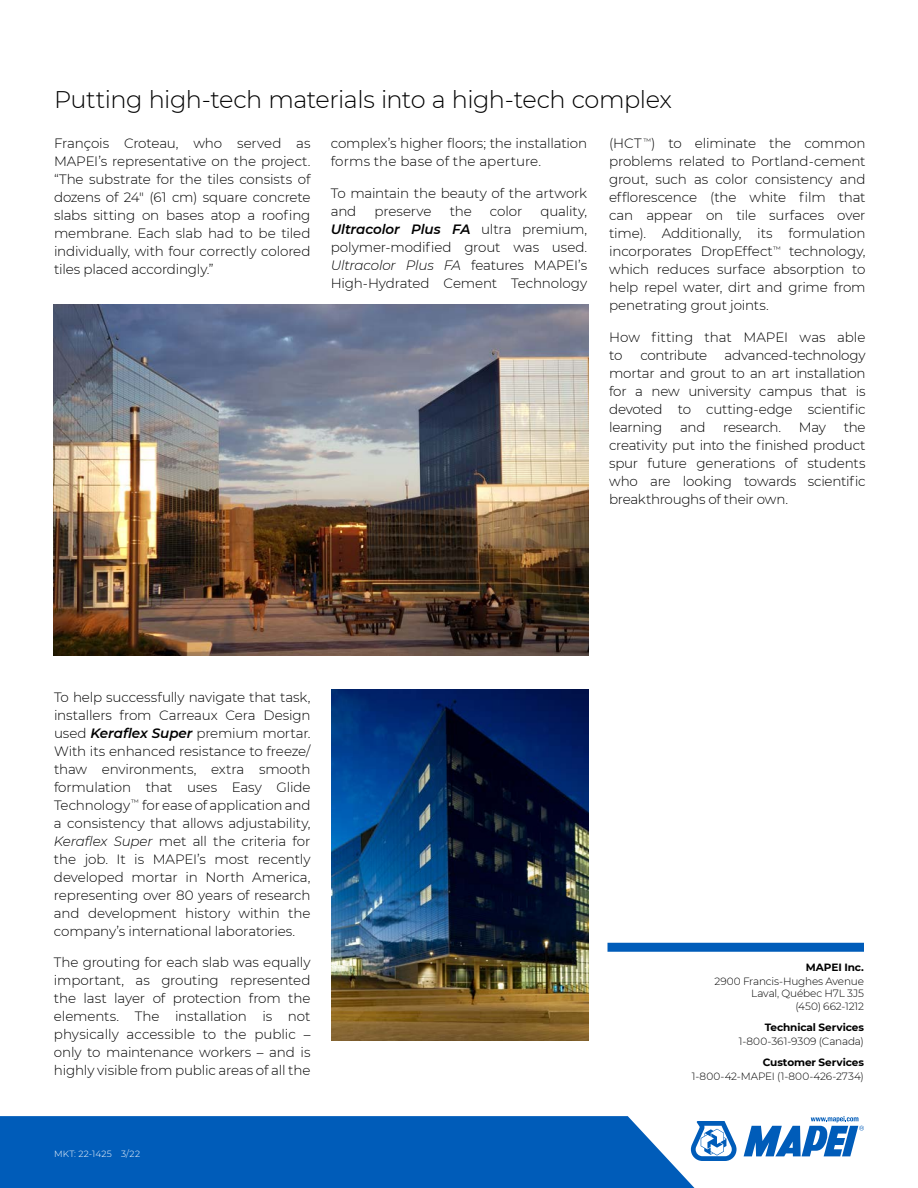
<style>
.page{position:relative;width:918px;height:1188px;background:#fff}
.page>*{position:absolute;margin:0;border:0;box-sizing:border-box;transform-origin:0 0}
.t1{font:300 24px "Montserrat";letter-spacing:-.025em;color:#000}
.t2{font:300 13.5px/18px "Montserrat";letter-spacing:-.015em;color:#000;text-align:justify}
.t3{font:300 10.5px/12.6px "Montserrat";letter-spacing:-.01em;color:#000;text-align:right}
.t4{font:700 10.5px "Montserrat";letter-spacing:-.01em;color:#000}
.t5{font:300 9px "Montserrat";letter-spacing:.035em;color:#fff}
.s1{font-weight:600;font-style:italic}
.s2{font-style:italic}
</style>
<div class="page">
<div style="left:0;top:1116px;width:694px;height:72px;background:#005cb9"></div>
<svg style="left:691px;top:1121px;width:46px;height:40px"></svg>
<svg style="left:744px;top:1116px;width:120px;height:40px"></svg>
<img style="left:332px;top:690px;width:256px;height:351px">
<img style="left:53px;top:304px;width:535px;height:351px">
<div style="left:608px;top:943px;width:256px;height:9px;background:#005cb9"></div>
<h1 class="t1" style="left:54px;top:83px;width:619px">Putting high-tech materials into a high-tech complex</h1>
<p class="t2" style="left:54px;top:134px;width:258px">François Croteau, who served as MAPEI’s representative on the project. “The substrate for the tiles consists of dozens of 24" (61 cm) square concrete slabs sitting on bases atop a roofing membrane. Each slab had to be tiled individually, with four correctly colored tiles placed accordingly.”</p>
<p class="t2" style="left:331px;top:134px;width:258px">complex’s higher floors; the installation forms the base of the aperture.</p>
<p class="t2" style="left:331px;top:183px;width:258px">To maintain the beauty of the artwork and</p>
<p class="t2" style="left:331px;top:201px;width:258px;text-indent:210px">quality, <span class="s1">Ultracolor Plus FA</span> ultra premium, polymer-modified grout was used.<br><span class="s2">Ultracolor Plus FA</span> features MAPEI’s High-Hydrated Cement Technology</p>
<p class="t2" style="left:375px;top:201px;width:59px">preserve</p>
<p class="t2" style="left:450px;top:201px;width:24px">the</p>
<p class="t2" style="left:490px;top:201px;width:34px">color</p>
<p class="t2" style="left:609px;top:134px;width:258px">(HCT <sup>™</sup>) to eliminate the common problems related to Portland-cement grout, such as color consistency and efflorescence (the white film that can appear on tile surfaces over time). Additionally, its formulation incorporates DropEffect<sup>™</sup> technology, which reduces surface absorption to help repel water, dirt and grime from penetrating grout joints.</p>
<p class="t2" style="left:609px;top:327px;width:258px">How fitting that MAPEI was able to</p>
<p class="t2" style="left:609px;top:345px;width:258px;text-indent:115px">advanced-technology mortar and grout to an art installation for a new university campus that is devoted to cutting-edge scientific learning</p>
<p class="t2" style="left:640px;top:345px;width:68px">contribute</p>
<p class="t2" style="left:609px;top:417px;width:258px;text-indent:235px">the creativity put into the finished product spur future generations of students who are looking towards scientific breakthroughs of their own.</p>
<p class="t2" style="left:680px;top:417px;width:27px">and</p>
<p class="t2" style="left:723px;top:417px;width:59px">research.</p>
<p class="t2" style="left:799px;top:417px;width:29px">May</p>
<p class="t2" style="left:54px;top:687px;width:258px">To help successfully navigate that task, installers from Carreaux Cera Design used <span class="s1">Keraflex Super</span> premium mortar.<br>With its enhanced resistance to freeze/ thaw environments, extra smooth formulation that uses Easy Glide Technology<sup>™</sup> for ease of application and a consistency that allows adjustability, <span class="s2">Keraflex Super</span> met all the criteria for the job. It is MAPEI’s most recently developed mortar in North America, representing over 80 years of research and development history within the company’s international laboratories.</p>
<p class="t2" style="left:54px;top:953px;width:258px">The grouting for each slab was equally important, as grouting represented the last layer of protection from the elements. The installation is not physically accessible to the public – only to maintenance workers – and is highly visible from public areas of all the</p>
<p class="t5" style="left:54px;top:1147px;width:88px">MKT: 22-1425 3/22</p>
<p class="t4" style="left:806px;top:959px;width:60px">MAPEI Inc.</p>
<p class="t3" style="left:715px;top:974px;width:151px">2900 Francis-Hughes Avenue<br>Laval, Québec H7L 3J5<br>(450) 662-1212</p>
<p class="t4" style="left:765px;top:1020px;width:101px">Technical Services</p>
<p class="t3" style="left:739px;top:1035px;width:127px">1-800-361-9309 (Canada)</p>
<p class="t4" style="left:763px;top:1055px;width:103px">Customer Services</p>
<p class="t3" style="left:692px;top:1070px;width:174px">1-800-42-MAPEI (1-800-426-2734)</p>
</div>
